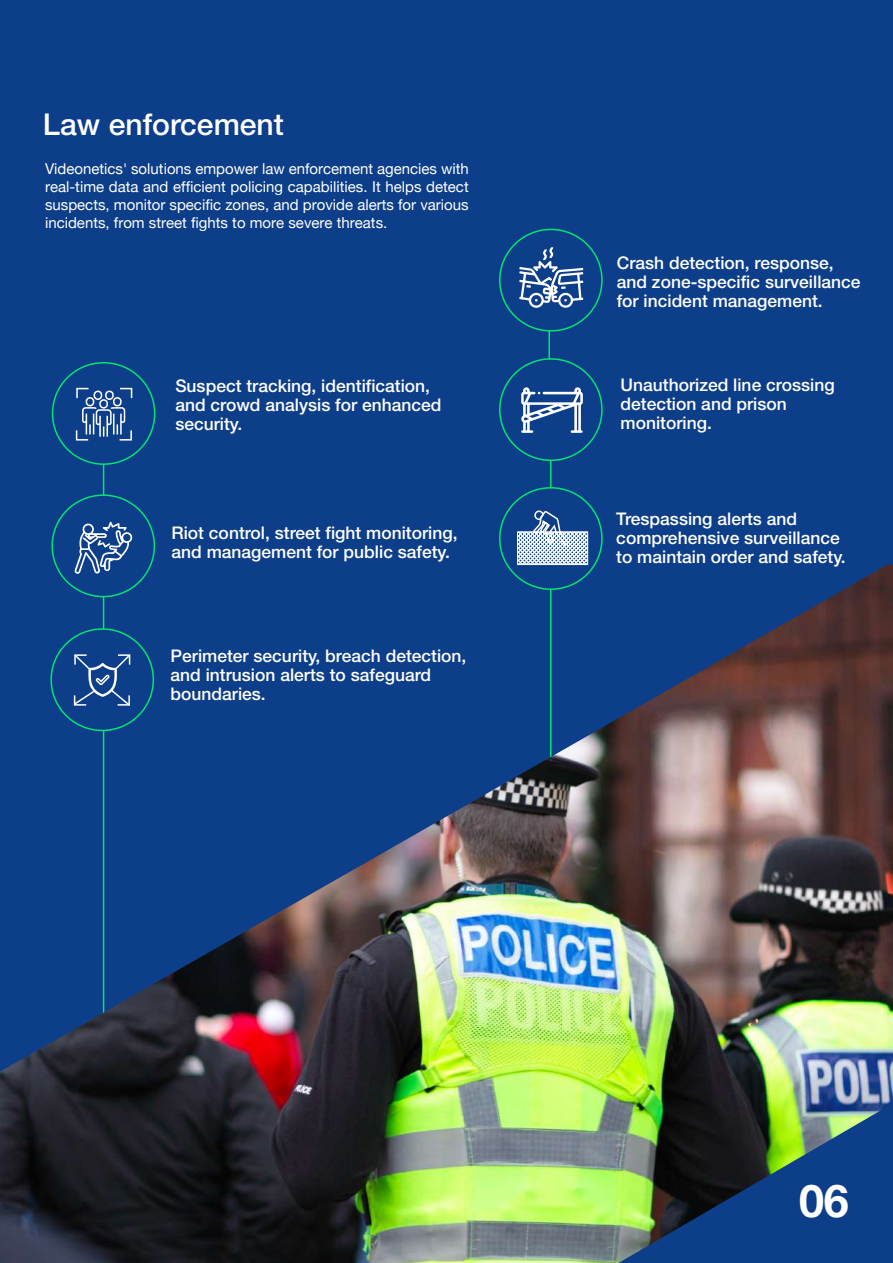
<style>
.page{position:relative;width:893px;height:1263px;background:#0c3e89}
.page>*{position:absolute;margin:0;border:0;box-sizing:border-box;transform-origin:0 0}
.t1{font:700 45px "Helvetica Neue";color:#fff}
.t2{font:500 30.15px "Helvetica Neue";color:#fff}
.t3{font:500 17.4px/19px "Helvetica Neue";color:#fff}
.t4{font:15px/18px "Helvetica Neue";color:#fff;text-align:justify}
</style>
<div class="page">
<div style="left:52px;top:362px;width:103px;height:103px;border:2px solid #00e570;border-radius:50%"></div>
<div style="left:499px;top:229px;width:104px;height:103px;border:2px solid #00e570;border-radius:50%"></div>
<div style="left:499px;top:358px;width:104px;height:103px;border:2px solid #00e570;border-radius:50%"></div>
<hr style="left:548px;top:331px;width:2px;height:28px;background:#00e570">
<svg style="left:550px;top:460px;width:1px;height:28px"></svg>
<hr style="left:103px;top:464px;width:1px;height:31px;background:#00e570">
<img style="left:0;top:565px;width:893px;height:698px">
<svg style="left:75px;top:387px;width:58px;height:54px"></svg>
<svg style="left:74px;top:522px;width:59px;height:52px"></svg>
<svg style="left:73px;top:653px;width:59px;height:54px"></svg>
<svg style="left:519px;top:247px;width:65px;height:61px"></svg>
<svg style="left:521px;top:387px;width:62px;height:46px"></svg>
<svg style="left:517px;top:510px;width:71px;height:55px"></svg>
<h2 class="t2" style="left:43px;top:106px;width:242px">Law enforcement</h2>
<p class="t4" style="left:45px;top:160px;width:425px">Videonetics' solutions empower law enforcement agencies with real-time data and efficient policing capabilities. It helps detect suspects, monitor specific zones, and provide alerts for various incidents, from street fights to more severe threats.</p>
<p class="t3" style="left:175px;top:376px;width:268px">Suspect tracking, identification, and crowd analysis for enhanced security.</p>
<p class="t3" style="left:171px;top:523px;width:288px">Riot control, street fight monitoring, and management for public safety.</p>
<p class="t3" style="left:171px;top:646px;width:297px">Perimeter security, breach detection, and intrusion alerts to safeguard boundaries.</p>
<p class="t3" style="left:617px;top:253px;width:245px">Crash detection, response, and zone-specific surveillance for incident management.</p>
<p class="t3" style="left:620px;top:375px;width:216px">Unauthorized line crossing detection and prison monitoring.</p>
<p class="t3" style="left:616px;top:509px;width:231px">Trespassing alerts and comprehensive surveillance to maintain order and safety.</p>
<h1 class="t1" style="left:799px;top:1173px;width:51px">06</h1>
</div>
